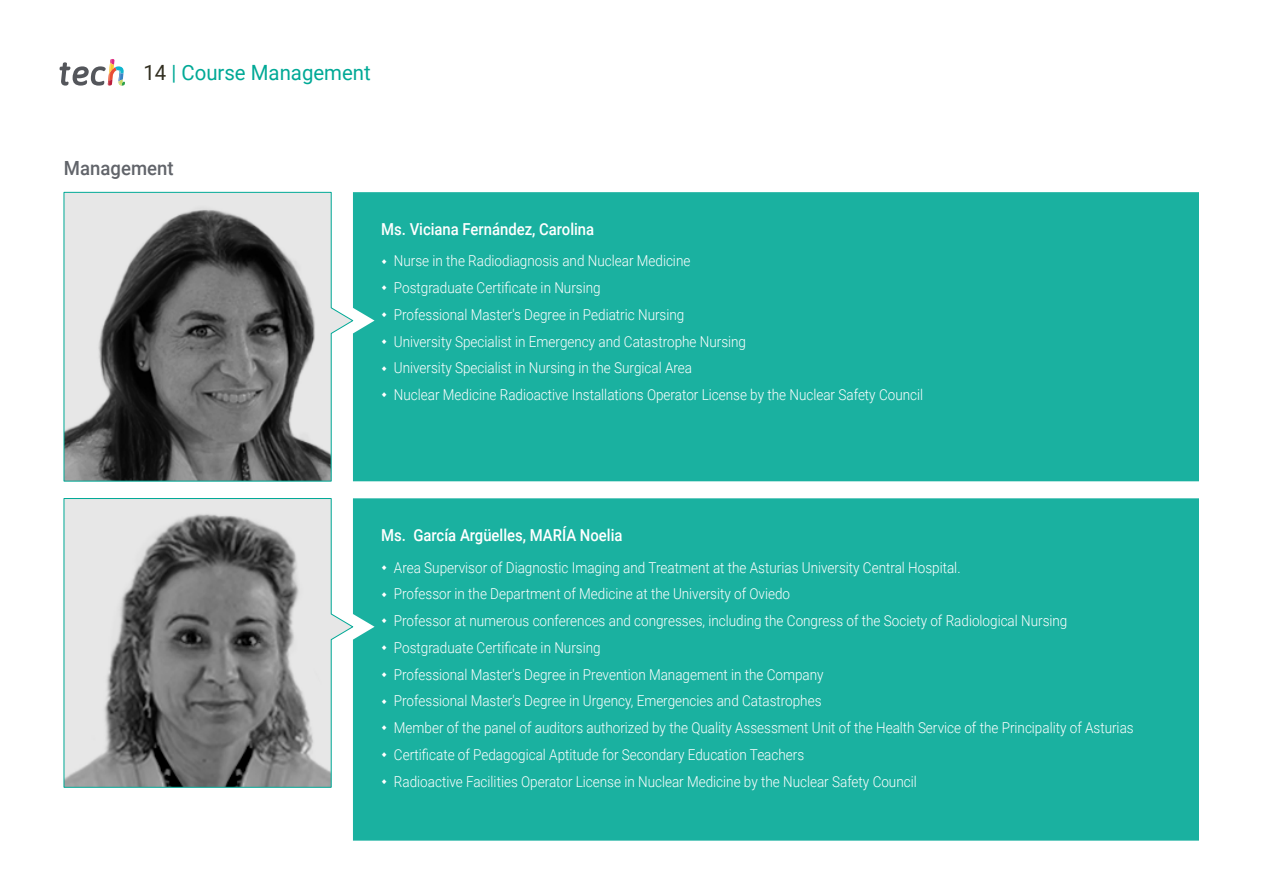
<style>
.page{position:relative;width:1263px;height:893px;background:#fff}
.page>*{position:absolute;margin:0;border:0;box-sizing:border-box;transform-origin:0 0}
.t1{font:21px "Roboto";color:#00a996}
.t2{font:500 19.5px "Roboto";color:#61646a;scale:.95 1}
.t3{font:500 16.5px "Roboto";color:#fff;scale:.9 1}
.t4{font:300 15px/26.7px "Roboto";color:#fff;scale:.9 1}
.s1{color:#312e20}
</style>
<div class="page">
<div style="left:353px;top:192px;width:846px;height:289px;background:#1ab1a0"></div>
<div style="left:353px;top:498px;width:846px;height:343px;background:#1ab1a0"></div>
<svg style="left:64px;top:192px;width:289px;height:289px;background:#878989"></svg>
<svg style="left:64px;top:498px;width:289px;height:290px;background:#9d9f9f"></svg>
<svg style="left:60px;top:59px;width:65px;height:27px"></svg>
<svg style="left:382px;top:259px;width:4px;height:5px"></svg>
<svg style="left:382px;top:285px;width:4px;height:5px"></svg>
<svg style="left:382px;top:312px;width:4px;height:5px"></svg>
<svg style="left:382px;top:339px;width:4px;height:5px"></svg>
<svg style="left:382px;top:366px;width:4px;height:5px"></svg>
<svg style="left:382px;top:392px;width:4px;height:5px"></svg>
<svg style="left:382px;top:565px;width:4px;height:5px"></svg>
<svg style="left:382px;top:592px;width:4px;height:5px"></svg>
<svg style="left:382px;top:618px;width:4px;height:5px"></svg>
<svg style="left:382px;top:645px;width:4px;height:5px"></svg>
<svg style="left:382px;top:672px;width:4px;height:5px"></svg>
<svg style="left:382px;top:699px;width:4px;height:5px"></svg>
<svg style="left:382px;top:725px;width:4px;height:5px"></svg>
<svg style="left:382px;top:752px;width:4px;height:5px"></svg>
<svg style="left:382px;top:779px;width:4px;height:5px"></svg>
<h1 class="t1" style="left:144px;top:57px;width:229px"><span class="s1">14</span> | Course Management</h1>
<h2 class="t2" style="left:64px;top:155px;width:117px">Management</h2>
<p class="t3" style="left:381px;top:217px;width:238px">Ms. Viciana Fernández, Carolina</p>
<p class="t4" style="left:394px;top:247px;width:589px">Nurse in the Radiodiagnosis and Nuclear Medicine<br>Postgraduate Certificate in Nursing<br>Professional Master's Degree in Pediatric Nursing<br>University Specialist in Emergency and Catastrophe Nursing<br>University Specialist in Nursing in the Surgical Area<br>Nuclear Medicine Radioactive Installations Operator License by the Nuclear Safety Council</p>
<p class="t3" style="left:381px;top:523px;width:270px">Ms. García Argüelles, MARÍA Noelia</p>
<p class="t4" style="left:394px;top:553px;width:823px">Area Supervisor of Diagnostic Imaging and Treatment at the Asturias University Central Hospital.<br>Professor in the Department of Medicine at the University of Oviedo<br>Professor at numerous conferences and congresses, including the Congress of the Society of Radiological Nursing Postgraduate Certificate in Nursing<br>Professional Master's Degree in Prevention Management in the Company<br>Professional Master's Degree in Urgency, Emergencies and Catastrophes<br>Member of the panel of auditors authorized by the Quality Assessment Unit of the Health Service of the Principality of Asturias Certificate of Pedagogical Aptitude for Secondary Education Teachers<br>Radioactive Facilities Operator License in Nuclear Medicine by the Nuclear Safety Council</p>
</div>
